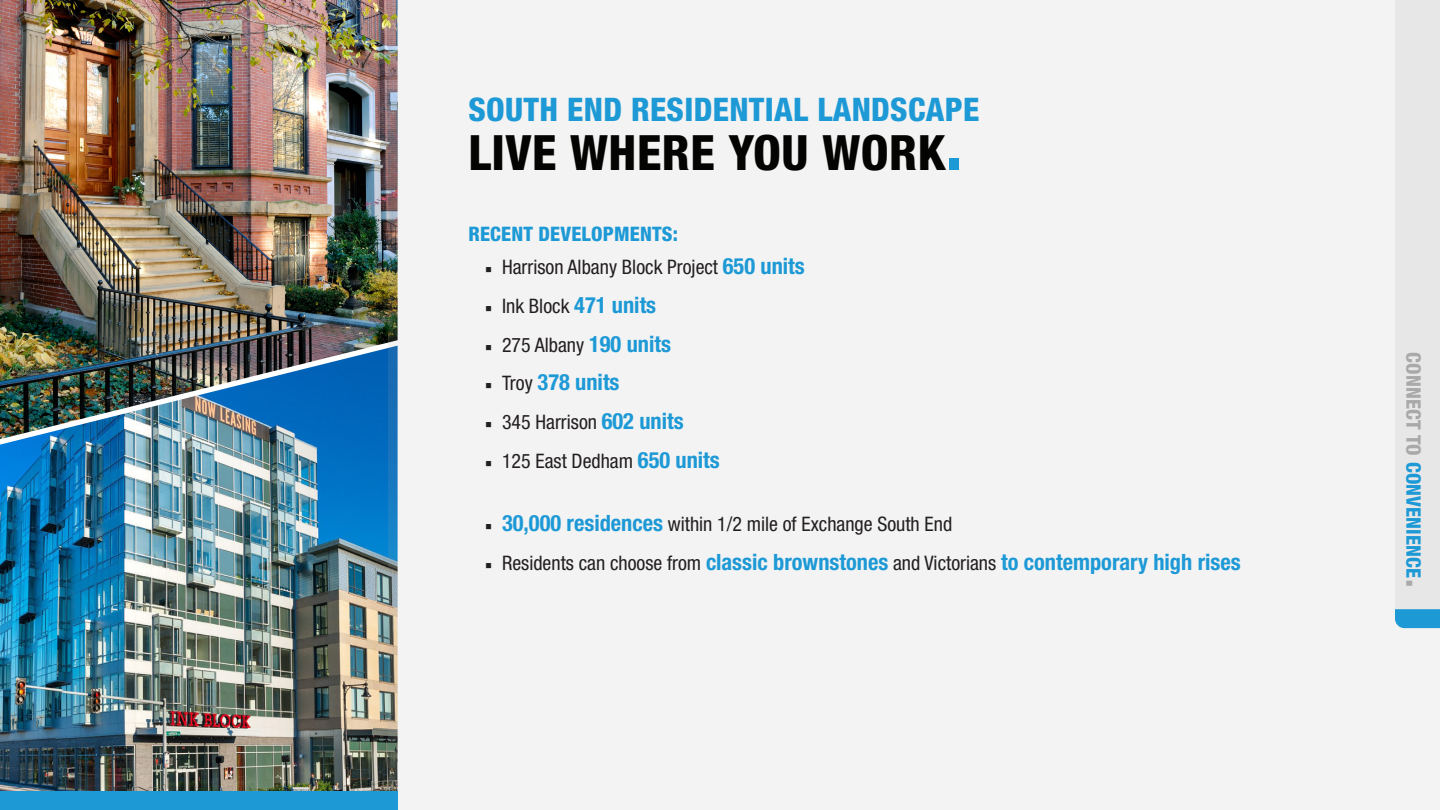
<style>
.page{position:relative;width:1440px;height:810px;background:#fff}
.page>*{position:absolute;margin:0;border:0;box-sizing:border-box;transform-origin:0 0}
.t1{font:800 condensed 48.75px "Helvetica Neue LT Std";letter-spacing:.01em;color:#040503}
.t2{font:800 condensed 32.5px "Helvetica Neue LT Std";letter-spacing:.01em;color:#1d99d6}
.t3{font:700 condensed 22.5px "Helvetica Neue LT Std";color:#1d99d6}
.t4{font:condensed 20px "Helvetica Neue LT Std";color:#231f20}
.t5{font:800 condensed 20px "Helvetica Neue LT Std";letter-spacing:.01em;color:#1d99d6}
.s1{font-size:61.25px;color:#1d99d6}
.s2{font-family:"Minion Pro";font-stretch:normal;font-size:17.5px}
.s3{font-weight:700;font-size:22.5px;color:#1d99d6}
.s4{font-family:"Minion Pro";font-weight:400;font-stretch:normal;font-size:17.5px;color:#231f20}
.s5{font-weight:400;font-size:20px;color:#231f20}
.s6{color:#aaa9aa}
.s7{font-size:32.5px;color:#aaa9aa}
</style>
<div class="page">
<img style="left:0;top:0;width:389px;height:346px">
<img style="left:0;top:346px;width:389px;height:445px">
<div style="left:389px;top:0;width:1051px;height:810px;background:#f3f3f3"></div>
<div style="left:1395px;top:0;width:45px;height:612px;background:#e8e7e8"></div>
<svg style="left:1395px;top:609px;width:45px;height:19px"></svg>
<div style="left:0;top:791px;width:398px;height:19px;background:#1d99d6"></div>
<p class="t2" style="left:468px;top:90px;width:513px">SOUTH END RESIDENTIAL LANDSCAPE</p>
<p class="t1" style="left:468px;top:122px;width:495px">LIVE WHERE YOU WORK<span class="s1">.</span></p>
<p class="t5" style="left:468px;top:221px;width:211px">RECENT DEVELOPMENTS:</p>
<p class="t4" style="left:485px;top:255px;width:321px"><span class="s2">■</span> Harrison Albany Block Project <span class="s3">650 units</span></p>
<p class="t4" style="left:485px;top:294px;width:173px"><span class="s2">■</span> Ink Block <span class="s3">471 units</span></p>
<p class="t4" style="left:485px;top:333px;width:187px"><span class="s2">■</span> 275 Albany <span class="s3">190 units</span></p>
<p class="t3" style="left:485px;top:369px;width:136px"><span class="s4">■</span> <span class="s5">Troy</span> 378 units</p>
<p class="t4" style="left:485px;top:410px;width:200px"><span class="s2">■</span> 345 Harrison <span class="s3">602 units</span></p>
<p class="t4" style="left:485px;top:449px;width:236px"><span class="s2">■</span> 125 East Dedham <span class="s3">650 units</span></p>
<p class="t4" style="left:485px;top:513px;width:469px"><span class="s2">■</span> <span class="s3">30,000 residences</span> within 1/2 mile of Exchange South End</p>
<p class="t3" style="left:485px;top:549px;width:757px"><span class="s4">■</span> <span class="s5">Residents can choose from</span> classic brownstones <span class="s5">and Victorians</span> to contemporary high rises</p>
<p class="t5" style="left:1426px;top:352px;width:237px;rotate:90deg"><span class="s6">CONNECT TO</span> CONVENIENCE<span class="s7">.</span></p>
</div>
